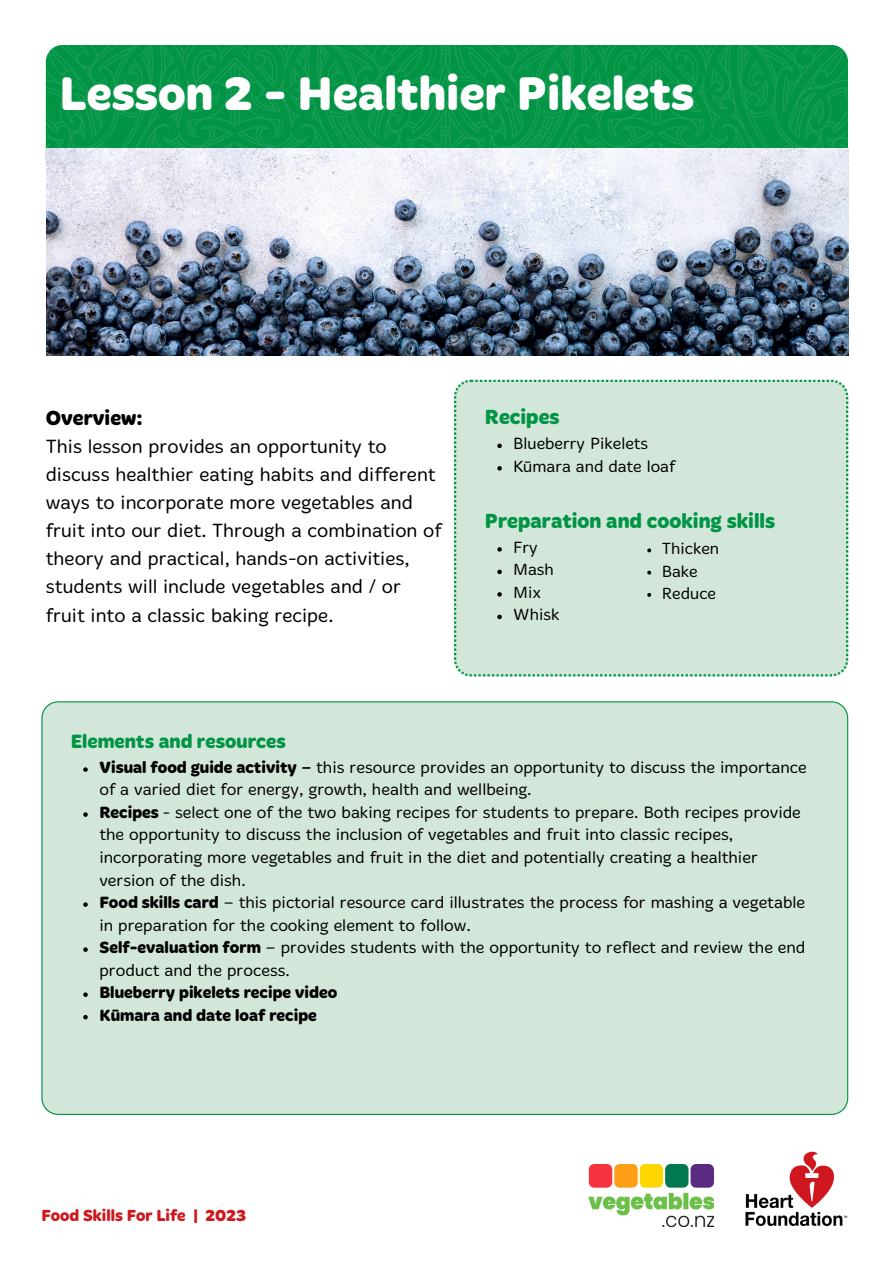
<style>
.page{position:relative;width:894px;height:1264px;background:#fff}
.page>*{position:absolute;margin:0;border:0;box-sizing:border-box;transform-origin:0 0}
.t1{font:700 48.6px "Merge";color:#fff}
.t2{font:700 21px "Merge";color:#009444}
.t3{font:700 21px "Merge";color:#000}
.t4{font:700 19.8px "Merge";color:#009444}
.t5{font:300 19.5px/28.2px "Merge";color:#000}
.t6{font:300 16.8px/22.5px "Merge";color:#000}
.t7{font:700 16.8px "Merge";color:#000}
.t8{font:300 16.5px "Merge";color:#000}
.t9{font:700 16.5px "Merge";color:#ce181e}
.s1{font-weight:700}
.s2{font-weight:400}
</style>
<div class="page">
<img style="left:46px;top:45px;width:802px;height:310px">
<div style="left:454px;top:380px;width:393px;height:296px;background:#d2e7da"></div>
<div style="left:41px;top:701px;width:807px;height:413px;background:#d2e7da"></div>
<img style="left:745px;top:1151px;width:103px;height:75px">
<img style="left:588px;top:1164px;width:125px;height:62px">
<svg style="left:83px;top:767px;width:5px;height:4px"></svg>
<svg style="left:83px;top:812px;width:5px;height:4px"></svg>
<svg style="left:83px;top:902px;width:5px;height:4px"></svg>
<svg style="left:83px;top:947px;width:5px;height:4px"></svg>
<svg style="left:83px;top:992px;width:5px;height:4px"></svg>
<svg style="left:83px;top:1014px;width:5px;height:5px"></svg>
<svg style="left:497px;top:443px;width:4px;height:5px"></svg>
<svg style="left:497px;top:466px;width:4px;height:4px"></svg>
<svg style="left:497px;top:547px;width:4px;height:4px"></svg>
<svg style="left:497px;top:569px;width:4px;height:5px"></svg>
<svg style="left:497px;top:592px;width:4px;height:4px"></svg>
<svg style="left:497px;top:614px;width:4px;height:5px"></svg>
<svg style="left:647px;top:548px;width:4px;height:4px"></svg>
<svg style="left:647px;top:570px;width:4px;height:4px"></svg>
<svg style="left:647px;top:593px;width:4px;height:4px"></svg>
<h2 class="t1" style="left:59px;top:74px;width:636px">Lesson 2 - Healthier Pikelets</h2>
<p class="t3" style="left:46px;top:409px;width:98px">Overview:</p>
<p class="t5" style="left:46px;top:434px;width:397px">This lesson provides an opportunity to discuss healthier eating habits and different ways to incorporate more vegetables and fruit into our diet. Through a combination of theory and practical, hands-on activities, students will include vegetables and / or fruit into a classic baking recipe.</p>
<p class="t2" style="left:485px;top:408px;width:76px">Recipes</p>
<p class="t8" style="left:513px;top:437px;width:137px">Blueberry Pikelets</p>
<h2 class="t8" style="left:513px;top:459px;width:164px">Kūmara and date loaf</h2>
<p class="t2" style="left:485px;top:512px;width:292px">Preparation and cooking skills</p>
<p class="t8" style="left:513px;top:540px;width:26px">Fry</p>
<p class="t8" style="left:513px;top:563px;width:42px">Mash</p>
<p class="t8" style="left:513px;top:585px;width:30px">Mix</p>
<p class="t8" style="left:513px;top:608px;width:48px">Whisk</p>
<p class="t8" style="left:661px;top:542px;width:59px">Thicken</p>
<h4 class="t8" style="left:661px;top:564px;width:37px">Bake</h4>
<p class="t8" style="left:661px;top:586px;width:56px">Reduce</p>
<p class="t4" style="left:71px;top:733px;width:216px">Elements and resources</p>
<p class="t6" style="left:99px;top:757px;width:708px"><span class="s1">Visual food guide activity</span> <span class="s2">–</span> this resource provides an opportunity to discuss the importance of a varied diet for energy, growth, health and wellbeing.</p>
<h2 class="t6" style="left:99px;top:802px;width:702px"><span class="s1">Recipes</span> - select one of the two baking recipes for students to prepare. Both recipes provide the opportunity to discuss the inclusion of vegetables and fruit into classic recipes, incorporating more vegetables and fruit in the diet and potentially creating a healthier version of the dish.</h2>
<p class="t6" style="left:99px;top:892px;width:707px"><span class="s1">Food skills card</span> – this pictorial resource card illustrates the process for mashing a vegetable in preparation for the cooking element to follow.</p>
<p class="t6" style="left:99px;top:937px;width:707px"><span class="s1">Self-evaluation form</span> – provides students with the opportunity to reflect and review the end product and the process.</p>
<p class="t7" style="left:99px;top:985px;width:239px">Blueberry pikelets recipe video</p>
<p class="t7" style="left:99px;top:1007px;width:219px">Kūmara and date loaf recipe</p>
<p class="t9" style="left:41px;top:1208px;width:206px">Food Skills For Life | 2023</p>
</div>
